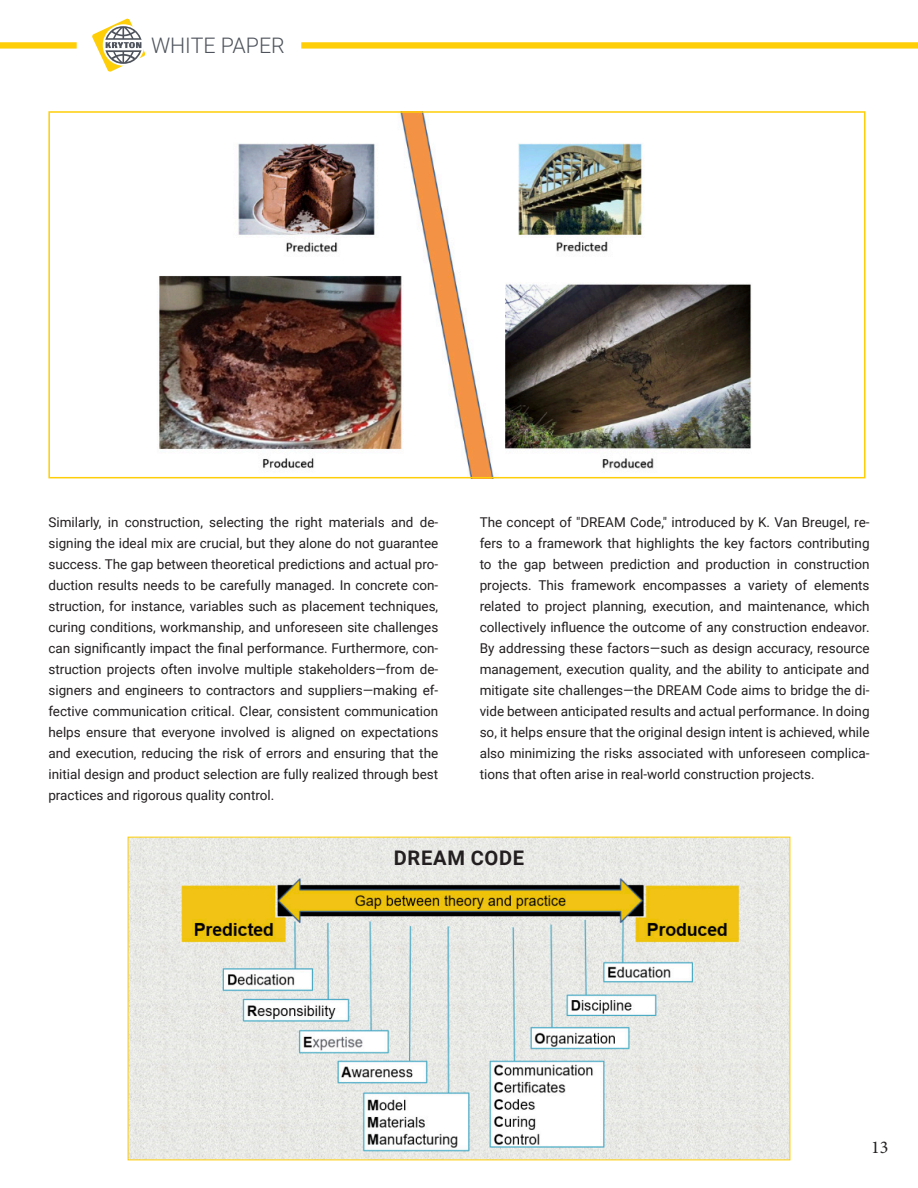
<style>
.page{position:relative;width:918px;height:1188px;background:#fff}
.page>*{position:absolute;margin:0;border:0;box-sizing:border-box;transform-origin:0 0}
.t1{font:300 21.45px "Roboto";color:#4e535c}
.t2{font:700 20.1px "Roboto";letter-spacing:.035em;color:#231f20}
.t3{font:18px "Minion Pro";color:#231f20}
.t4{font:13.5px/21px "Roboto";color:#231f20;text-align:justify}
</style>
<div class="page">
<div style="left:301px;top:42px;width:617px;height:7px;background:#fece08"></div>
<div style="left:0;top:42px;width:77px;height:7px;background:#fece08"></div>
<svg style="left:92px;top:18px;width:54px;height:54px"></svg>
<img style="left:159px;top:114px;width:593px;height:361px">
<div style="left:48px;top:111px;width:818px;height:367px;border:2px solid #fece08"></div>
<img style="left:130px;top:839px;width:658px;height:319px">
<p class="t1" style="left:151px;top:30px;width:135px">WHITE PAPER</p>
<p class="t4" style="left:48px;top:511px;width:391px">Similarly, in construction, selecting the right materials and de&shy;signing the ideal mix are crucial, but they alone do not guarantee success. The gap between theoretical predictions and actual pro&shy;duction results needs to be carefully managed. In concrete con&shy;struction, for instance, variables such as placement techniques, curing conditions, workmanship, and unforeseen site challenges can significantly impact the final performance. Furthermore, con&shy;struction projects often involve multiple stakeholders—from de&shy;signers and engineers to contractors and suppliers—making ef&shy;fective communication critical. Clear, consistent communication helps ensure that everyone involved is aligned on expectations and execution, reducing the risk of errors and ensuring that the initial design and product selection are fully realized through best practices and rigorous quality control.</p>
<p class="t4" style="left:480px;top:511px;width:391px">The concept of "DREAM Code," introduced by K. Van Breugel, re&shy;fers to a framework that highlights the key factors contributing to the gap between prediction and production in construction projects. This framework encompasses a variety of elements related to project planning, execution, and maintenance, which collectively influence the outcome of any construction endeavor.<br>By addressing these factors—such as design accuracy, resource management, execution quality, and the ability to anticipate and mitigate site challenges—the DREAM Code aims to bridge the di&shy;vide between anticipated results and actual performance. In doing so, it helps ensure that the original design intent is achieved, while also minimizing the risks associated with unforeseen complica&shy;tions that often arise in real-world construction projects.</p>
<p class="t2" style="left:394px;top:844px;width:132px">DREAM CODE</p>
<p class="t3" style="left:871px;top:1136px;width:19px">13</p>
</div>
